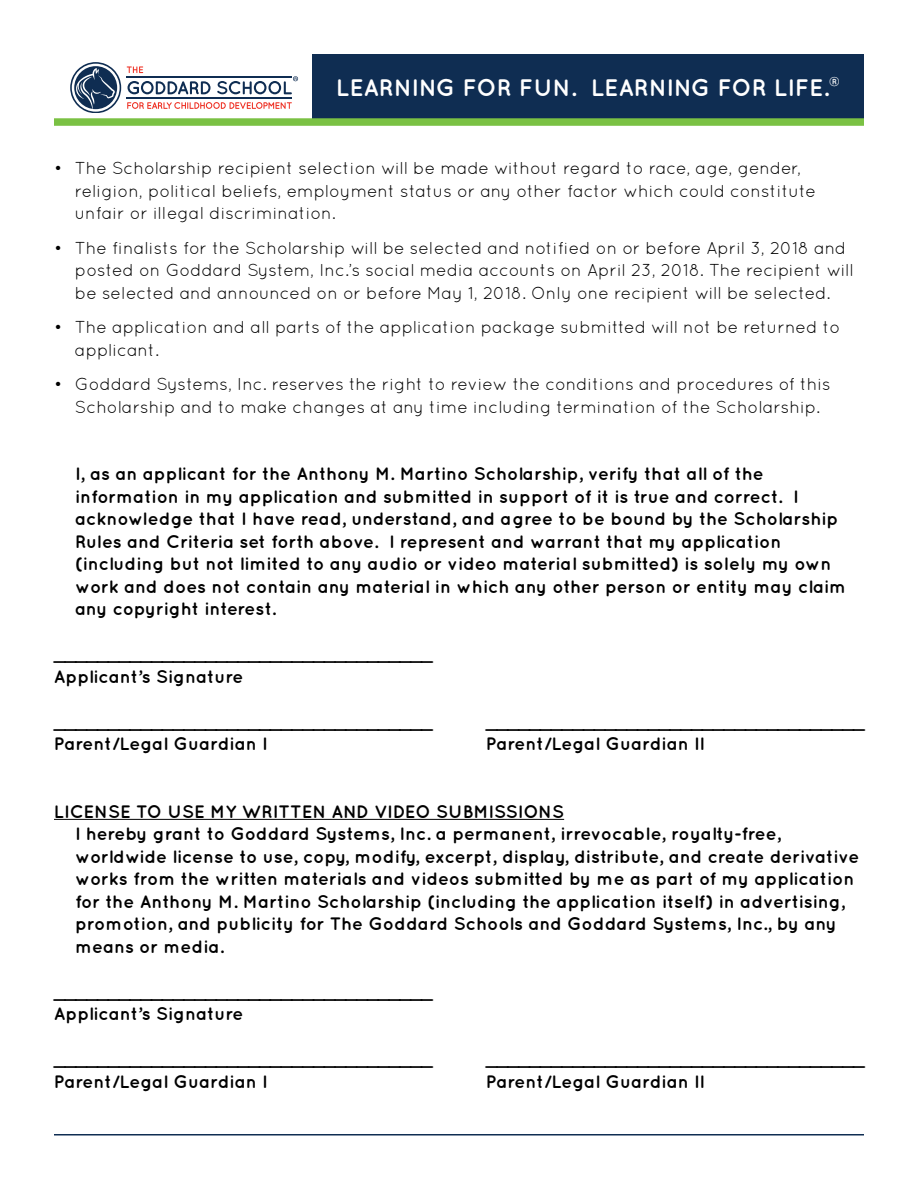
<style>
.page{position:relative;width:918px;height:1188px;background:#fff}
.page>*{position:absolute;margin:0;border:0;box-sizing:border-box;transform-origin:0 0}
.t1{font:700 23.85px "Quicksand";color:#fff}
.t2{font:700 18px/22.5px "Quicksand";color:#000}
.t3{font:17.25px/22.5px "Quicksand";color:#000}
.s1{font-size:27px}
</style>
<div class="page">
<div style="left:313px;top:54px;width:551px;height:68px;background:#0f2d52"></div>
<div style="left:54px;top:118px;width:810px;height:8px;background:#7ac143"></div>
<svg style="left:127px;top:102px;width:165px;height:7px"></svg>
<svg style="left:127px;top:66px;width:16px;height:7px"></svg>
<svg style="left:128px;top:81px;width:83px;height:13px"></svg>
<hr style="left:127px;top:76px;width:165px;height:2px;background:#0f2d52">
<hr style="left:127px;top:98px;width:165px;height:1px;background:#0f2d52">
<svg style="left:70px;top:62px;width:51px;height:50px"></svg>
<svg style="left:217px;top:76px;width:81px;height:18px"></svg>
<hr style="left:54px;top:1134px;width:810px;height:2px;background:#0f2d52">
<hr style="left:54px;top:819px;width:510px;height:1px;background:#000">
<h1 class="t1" style="left:336px;top:74px;width:506px">LEARNING FOR FUN. LEARNING FOR LIFE.<span class="s1">®</span></h1>
<p class="t3" style="left:75px;top:157px;width:742px;text-indent:-21px">• The Scholarship recipient selection will be made without regard to race, age, gender, religion, political beliefs, employment status or any other factor which could constitute unfair or illegal discrimination.</p>
<p class="t3" style="left:75px;top:236px;width:780px;text-indent:-21px">• The finalists for the Scholarship will be selected and notified on or before April 3, 2018 and posted on Goddard System, Inc.’s social media accounts on April 23, 2018. The recipient will be selected and announced on or before May 1, 2018. Only one recipient will be selected.</p>
<p class="t3" style="left:75px;top:316px;width:767px;text-indent:-21px">• The application and all parts of the application package submitted will not be returned to applicant.</p>
<p class="t3" style="left:54px;top:373px;width:778px;text-align:center">• Goddard Systems, Inc. reserves the right to review the conditions and procedures of this<br>Scholarship and to make changes at any time including termination of the Scholarship.</p>
<p class="t2" style="left:75px;top:462px;width:773px">I, as an applicant for the Anthony M. Martino Scholarship, verify that all of the information in my application and submitted in support of it is true and correct. I acknowledge that I have read, understand, and agree to be bound by the Scholarship Rules and Criteria set forth above. I represent and warrant that my application (including but not limited to any audio or video material submitted) is solely my own work and does not contain any material in which any other person or entity may claim any copyright interest.</p>
<p class="t2" style="left:54px;top:642px;width:380px">___________________________________<br>Applicant’s Signature</p>
<p class="t2" style="left:54px;top:709px;width:380px">___________________________________</p>
<p class="t2" style="left:486px;top:709px;width:380px">___________________________________</p>
<p class="t2" style="left:54px;top:732px;width:215px">Parent/Legal Guardian I</p>
<p class="t2" style="left:486px;top:732px;width:221px">Parent/Legal Guardian II</p>
<p class="t2" style="left:75px;top:799px;width:786px;text-indent:-21px">LICENSE TO USE MY WRITTEN AND VIDEO SUBMISSIONS<br>I hereby grant to Goddard Systems, Inc. a permanent, irrevocable, royalty-free, worldwide license to use, copy, modify, excerpt, display, distribute, and create derivative works from the written materials and videos submitted by me as part of my application for the Anthony M. Martino Scholarship (including the application itself) in advertising, promotion, and publicity for The Goddard Schools and Goddard Systems, Inc., by any means or media.</p>
<p class="t2" style="left:54px;top:979px;width:380px">___________________________________<br>Applicant’s Signature</p>
<p class="t2" style="left:54px;top:1047px;width:380px">___________________________________</p>
<p class="t2" style="left:486px;top:1047px;width:380px">___________________________________</p>
<p class="t2" style="left:54px;top:1069px;width:215px">Parent/Legal Guardian I</p>
<p class="t2" style="left:486px;top:1069px;width:221px">Parent/Legal Guardian II</p>
</div>
